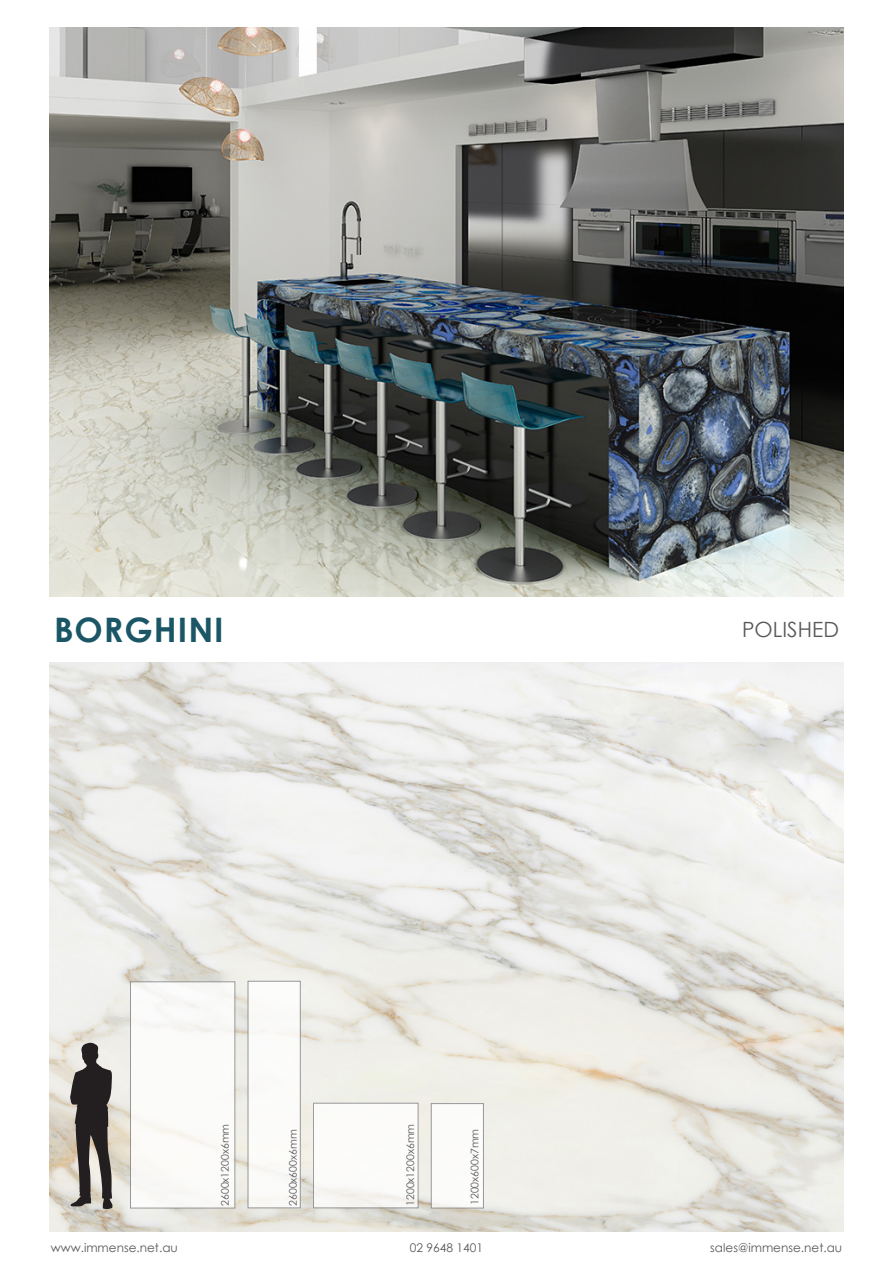
<style>
.page{position:relative;width:893px;height:1263px;background:#fff}
.page>*{position:absolute;margin:0;border:0;box-sizing:border-box;transform-origin:0 0}
.t1{font:700 33.75px "Century Gothic";letter-spacing:.03em;color:#1b5666}
.t2{font:21px "Century Gothic";color:#57585a}
.t3{font:12px "Century Gothic";color:#59595c}
.t4{font:10.5px "Century Gothic";color:#57585a}
</style>
<div class="page">
<img style="left:50px;top:662px;width:793px;height:569px">
<svg style="left:70px;top:1042px;width:42px;height:167px;background:#6c6864"></svg>
<img style="left:50px;top:28px;width:793px;height:568px">
<div style="left:130px;top:982px;width:105px;height:226px;background:#fff;border:1px solid #808285"></div>
<div style="left:248px;top:981px;width:52px;height:227px;background:#fff"></div>
<div style="left:313px;top:1103px;width:105px;height:105px;background:#fff;border:1px solid #808285"></div>
<div style="left:431px;top:1103px;width:53px;height:105px;background:#fff;border:1px solid #808285"></div>
<p class="t1" style="left:54px;top:604px;width:171px">BORGHINI</p>
<p class="t2" style="left:742px;top:615px;width:98px">POLISHED</p>
<p class="t4" style="left:218px;top:1206px;width:84px;rotate:-90deg">2600x1200x6mm</p>
<p class="t4" style="left:286px;top:1206px;width:78px;rotate:-90deg">2600x600x6mm</p>
<p class="t4" style="left:403px;top:1206px;width:84px;rotate:-90deg">1200x1200x6mm</p>
<p class="t4" style="left:467px;top:1205px;width:78px;rotate:-90deg">1200x600x7mm</p>
<p class="t3" style="left:51px;top:1239px;width:129px">www.immense.net.au</p>
<p class="t3" style="left:410px;top:1239px;width:75px">02 9648 1401</p>
<p class="t3" style="left:710px;top:1239px;width:133px">sales@immense.net.au</p>
</div>
